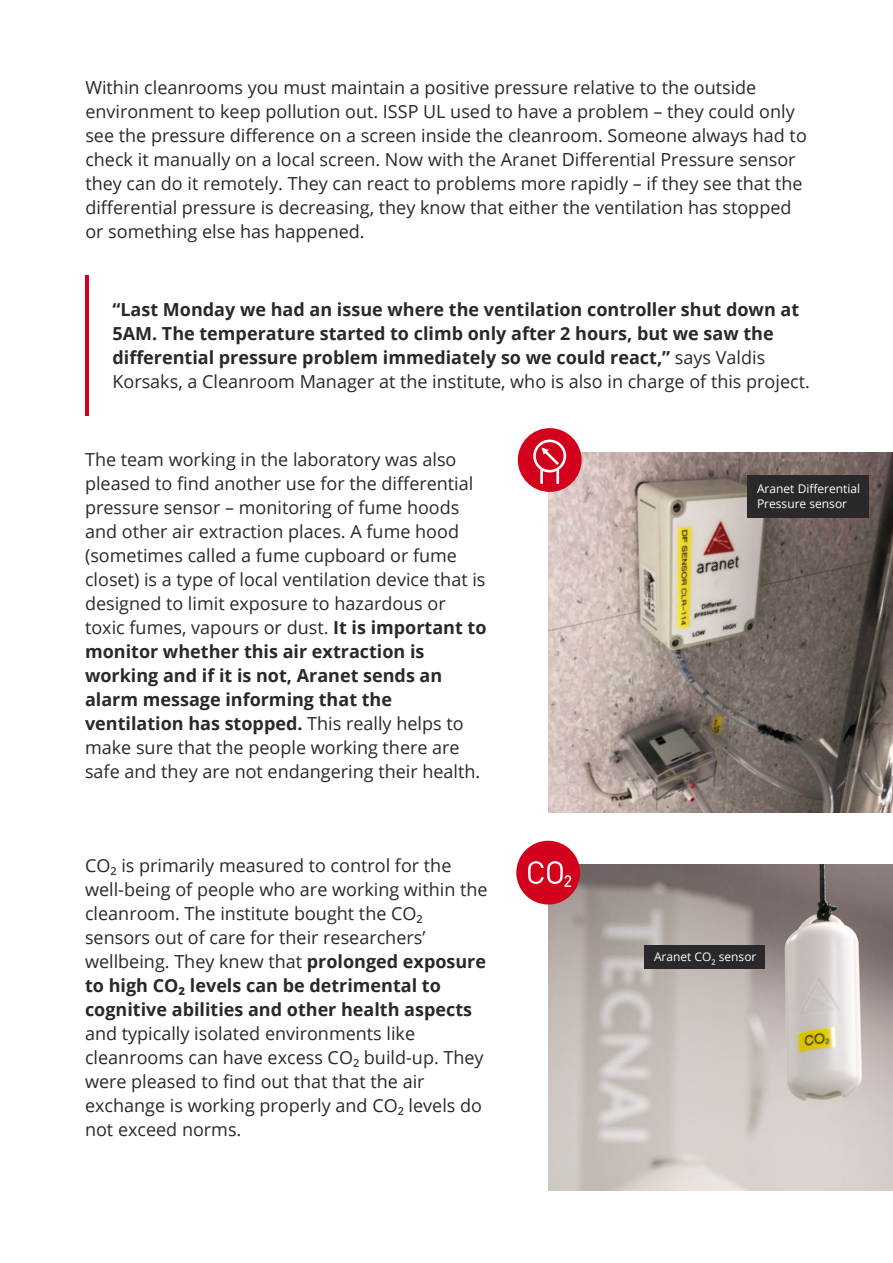
<style>
.page{position:relative;width:893px;height:1263px;background:#fff}
.page>*{position:absolute;margin:0;border:0;box-sizing:border-box;transform-origin:0 0}
.t1{font:18px/24px "Open Sans";color:#2a282a}
.t2{font:700 18px/24px "Open Sans";color:#2a282a}
.t3{font:12px/14.4px "Open Sans";color:#fff}
.s1{font-weight:400}
.s2{font-weight:700}
</style>
<div class="page">
<img style="left:549px;top:452px;width:344px;height:361px">
<img style="left:549px;top:864px;width:344px;height:326px">
<div style="left:518px;top:428px;width:64px;height:64px;background:#d2001d;border-radius:50%"></div>
<svg style="left:533px;top:440px;width:33px;height:44px"></svg>
<div style="left:516px;top:841px;width:64px;height:63px;background:#d2001d;border-radius:50%"></div>
<svg style="left:528px;top:861px;width:43px;height:26px"></svg>
<div style="left:644px;top:945px;width:121px;height:24px;background:#2a282a"></div>
<div style="left:748px;top:475px;width:121px;height:43px;background:#2a282a"></div>
<hr style="left:85px;top:275px;width:3px;height:141px;background:#d2001d">
<p class="t1" style="left:85px;top:75px;width:723px">Within cleanrooms you must maintain a positive pressure relative to the outside environment to keep pollution out. ISSP UL used to have a problem – they could only see the pressure difference on a screen inside the cleanroom. Someone always had to check it manually on a local screen. Now with the Aranet Differential Pressure sensor they can do it remotely. They can react to problems more rapidly – if they see that the differential pressure is decreasing, they know that either the ventilation has stopped or something else has happened.</p>
<p class="t2" style="left:112px;top:297px;width:699px">“Last Monday we had an issue where the ventilation controller shut down at 5AM. The temperature started to climb only after 2 hours, but we saw the differential pressure problem immediately so we could react,” <span class="s1">says Valdis Korsaks, a Cleanroom Manager at the institute, who is also in charge of this project.</span></p>
<p class="t1" style="left:85px;top:447px;width:403px">The team working in the laboratory was also pleased to find another use for the differential pressure sensor – monitoring of fume hoods and other air extraction places. A fume hood (sometimes called a fume cupboard or fume closet) is a type of local ventilation device that is designed to limit exposure to hazardous or toxic fumes, vapours or dust. <span class="s2">It is important to monitor whether this air extraction is working and if it is not, Aranet sends an alarm message informing that the ventilation has stopped.</span> This really helps to make sure that the people working there are safe and they are not endangering their health.</p>
<p class="t1" style="left:85px;top:853px;width:404px">CO² is primarily measured to control for the well-being of people who are working within the cleanroom. The institute bought the CO² sensors out of care for their researchers’ wellbeing. They knew that <span class="s2">prolonged exposure to high CO² levels can be detrimental to cognitive abilities and other health aspects</span></p>
<p class="t1" style="left:85px;top:1021px;width:400px">and typically isolated environments like cleanrooms can have excess CO² build-up. They were pleased to find out that that the air exchange is working properly and CO² levels do not exceed norms.</p>
<p class="t3" style="left:757px;top:481px;width:105px">Aranet Differential<br>Pressure sensor</p>
<p class="t3" style="left:654px;top:949px;width:59px">Aranet CO</p>
<p class="t3" style="left:719px;top:949px;width:39px">sensor</p>
<p class="t3" style="left:711px;top:956px;width:6px">²</p>
</div>
